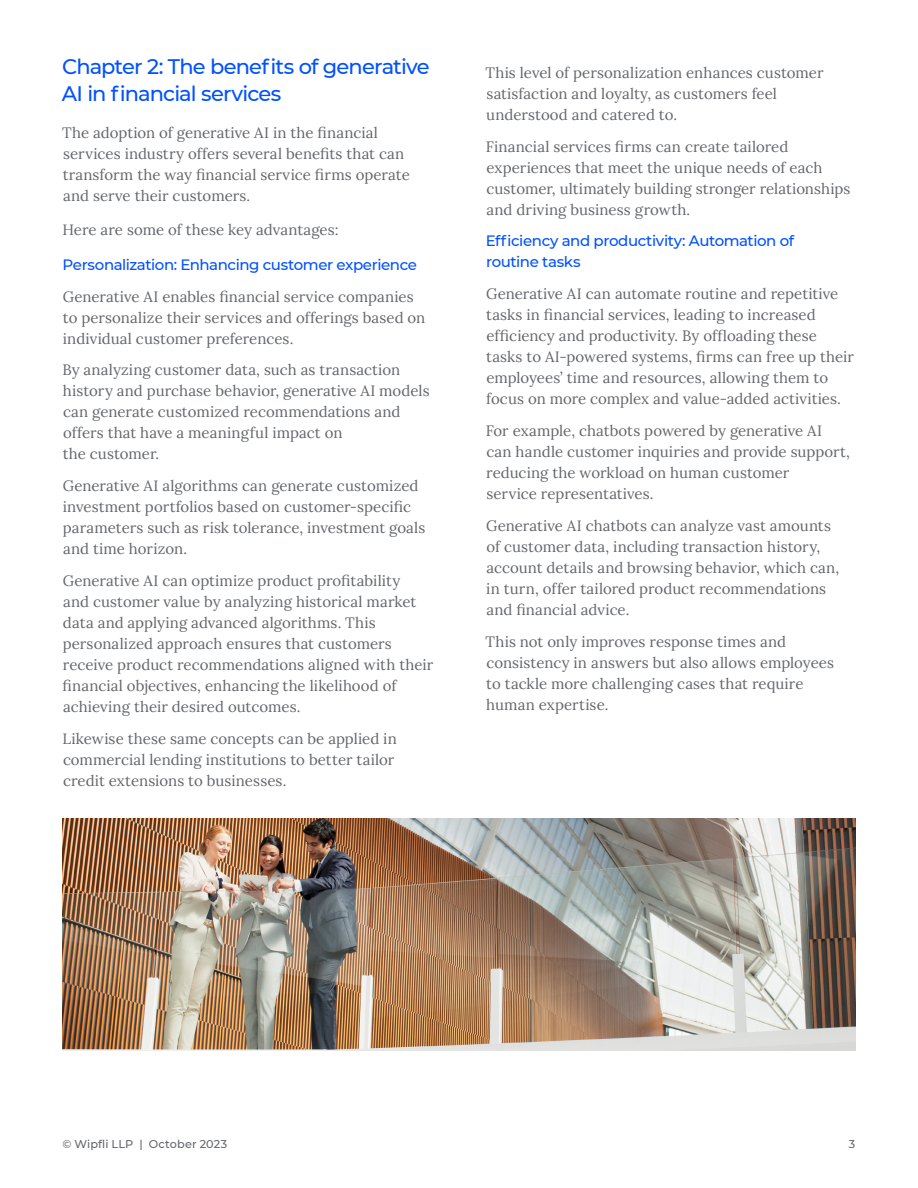
<style>
.page{position:relative;width:918px;height:1188px;background:#fff}
.page>*{position:absolute;margin:0;border:0;box-sizing:border-box;transform-origin:0 0}
.t1{font:500 21px/27px "Montserrat";letter-spacing:-.04em;color:#0051ff}
.t2{font:15px/21px "Lora";letter-spacing:.005em;color:#63666a}
.t3{font:500 15px/21px "Montserrat";letter-spacing:-.03em;color:#0051ff}
.t4{font:500 11.25px "Montserrat";letter-spacing:.01em;color:#63666a}
</style>
<div class="page">
<img style="left:63px;top:819px;width:792px;height:231px">
<h1 class="t1" style="left:62px;top:52px;width:369px">Chapter 2: The benefits of generative<br>AI in financial services</h1>
<p class="t2" style="left:62px;top:121px;width:349px">The adoption of generative AI in the financial services industry offers several benefits that can transform the way financial service firms operate and serve their customers.</p>
<p class="t2" style="left:62px;top:218px;width:278px">Here are some of these key advantages:</p>
<p class="t3" style="left:63px;top:253px;width:356px">Personalization: Enhancing customer experience</p>
<p class="t2" style="left:63px;top:285px;width:364px">Generative AI enables financial service companies to personalize their services and offerings based on individual customer preferences.</p>
<p class="t2" style="left:62px;top:358px;width:369px">By analyzing customer data, such as transaction history and purchase behavior, generative AI models can generate customized recommendations and offers that have a meaningful impact on<br>the customer.</p>
<p class="t2" style="left:63px;top:474px;width:364px">Generative AI algorithms can generate customized investment portfolios based on customer-specific parameters such as risk tolerance, investment goals and time horizon.</p>
<p class="t2" style="left:63px;top:569px;width:372px">Generative AI can optimize product profitability<br>and customer value by analyzing historical market data and applying advanced algorithms. This personalized approach ensures that customers receive product recommendations aligned with their financial objectives, enhancing the likelihood of achieving their desired outcomes.</p>
<p class="t2" style="left:62px;top:727px;width:336px">Likewise these same concepts can be applied in commercial lending institutions to better tailor credit extensions to businesses.</p>
<p class="t2" style="left:486px;top:61px;width:339px">This level of personalization enhances customer satisfaction and loyalty, as customers feel understood and catered to.</p>
<p class="t2" style="left:486px;top:135px;width:366px">Financial services firms can create tailored experiences that meet the unique needs of each customer, ultimately building stronger relationships and driving business growth.</p>
<p class="t3" style="left:486px;top:230px;width:310px">Efficiency and productivity: Automation of routine tasks</p>
<p class="t2" style="left:486px;top:282px;width:370px">Generative AI can automate routine and repetitive tasks in financial services, leading to increased efficiency and productivity. By offloading these tasks to AI-powered systems, firms can free up their employees’ time and resources, allowing them to focus on more complex and value-added activities.</p>
<p class="t2" style="left:486px;top:419px;width:366px">For example, chatbots powered by generative AI can handle customer inquiries and provide support, reducing the workload on human customer<br>service representatives.</p>
<p class="t2" style="left:486px;top:514px;width:355px">Generative AI chatbots can analyze vast amounts of customer data, including transaction history, account details and browsing behavior, which can, in turn, offer tailored product recommendations and financial advice.</p>
<p class="t2" style="left:486px;top:630px;width:350px">This not only improves response times and consistency in answers but also allows employees to tackle more challenging cases that require human expertise.</p>
<p class="t4" style="left:62px;top:1136px;width:166px">© Wipfli LLP | October 2023</p>
<p class="t4" style="left:849px;top:1136px;width:8px">3</p>
</div>
